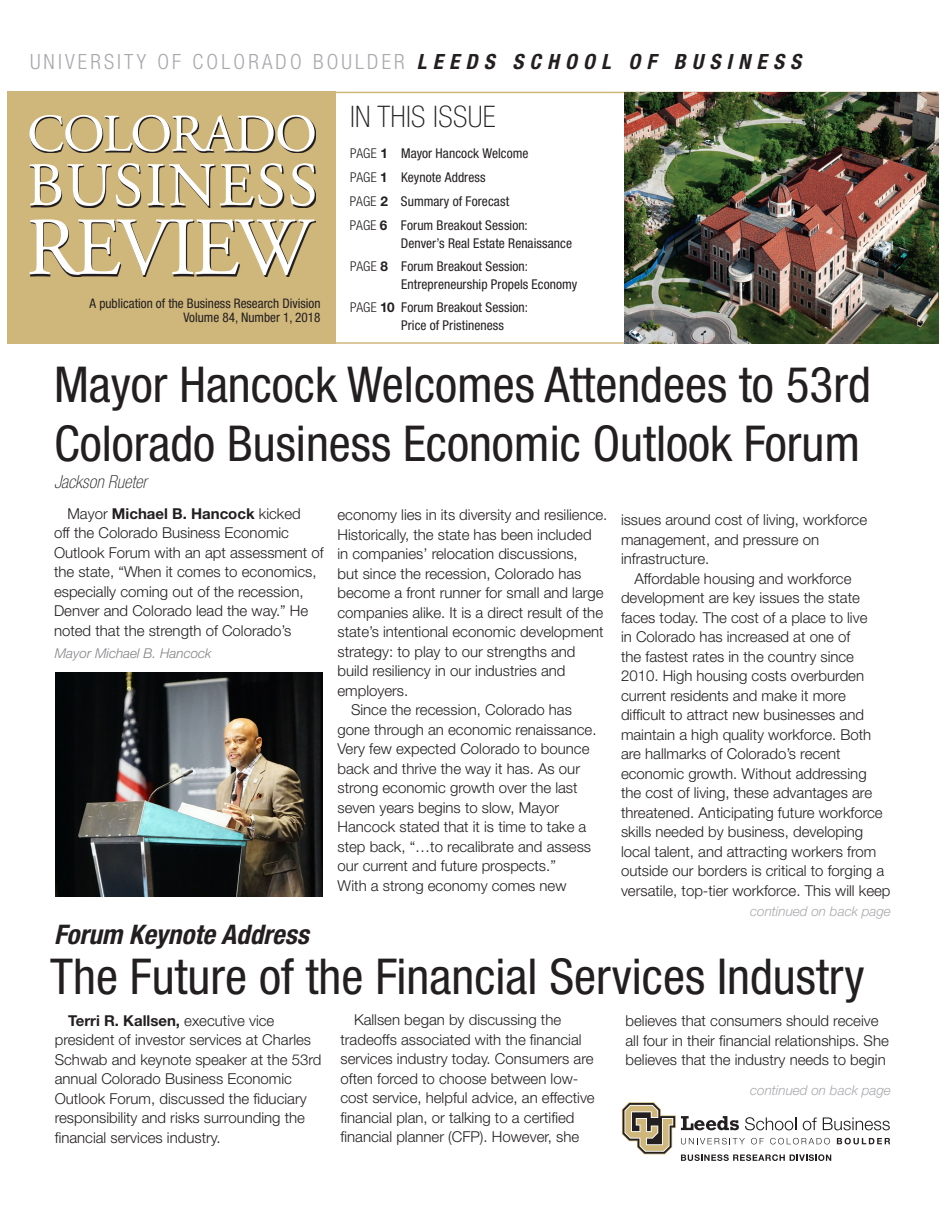
<style>
.page{position:relative;width:945px;height:1215px;background:#fff}
.page>*{position:absolute;margin:0;border:0;box-sizing:border-box;transform-origin:0 0}
.t1{font:condensed 49.5px "Helvetica Neue LT Std";color:#231f20}
.Table_Heads{font:100 condensed 29.7px "Helvetica Neue LT Std";letter-spacing:.01em;color:#231f20}
.t2{font:italic 700 condensed 27px "Helvetica Neue LT Std";color:#231f20}
.t3{font:300 condensed 21px "Helvetica Neue LT Std";letter-spacing:.15em;color:#a8a9ad}
.t4{font:italic 100 condensed 18px "Helvetica Neue LT Std";color:#231f20}
.Paragraph_Style_1{font:300 15px/19.5px "Helvetica Neue LT Std";color:#231f20}
.Table_Heads-2{font:condensed 13.5px/18px "Helvetica Neue LT Std";letter-spacing:.005em;color:#231f20}
.t5{font:italic 300 13.5px "Helvetica Neue LT Std";color:#a8a9ad}
.t6{font:italic 300 13.5px "Helvetica Neue LT Std";color:#808285}
.t7{font:condensed 13.2px "Helvetica Neue LT Std";color:#231f20}
.s1{font-weight:700;font-style:italic;color:#231f20}
.s2{font-weight:300}
.s3{font-weight:700;font-stretch:normal}
.s4{font-weight:700}
</style>
<div class="page">
<div style="left:8px;top:91px;width:328px;height:253px;background:#cfb77b"></div>
<svg style="left:40px;top:127px;width:276px;height:26px"></svg>
<svg style="left:29px;top:115px;width:286px;height:36px"></svg>
<svg style="left:31px;top:167px;width:285px;height:40px"></svg>
<svg style="left:29px;top:163px;width:286px;height:43px"></svg>
<svg style="left:31px;top:221px;width:285px;height:56px"></svg>
<svg style="left:29px;top:219px;width:286px;height:56px"></svg>
<hr style="left:322px;top:92px;width:617px;height:1px;background:#cfb77b">
<hr style="left:309px;top:342px;width:630px;height:2px;background:#cfb77b">
<img style="left:624px;top:92px;width:315px;height:252px">
<svg style="left:622px;top:1102px;width:268px;height:59px"></svg>
<img style="left:55px;top:673px;width:267px;height:223px">
<p class="t3" style="left:30px;top:50px;width:773px">UNIVERSITY OF COLORADO BOULDER <span class="s1">LEEDS SCHOOL OF BUSINESS</span></p>
<p class="t7" style="left:90px;top:295px;width:232px">A publication of the Business Research Division</p>
<p class="t7" style="left:183px;top:310px;width:139px">Volume 84, Number 1, 2018</p>
<p class="Table_Heads" style="left:350px;top:100px;width:147px">IN THIS ISSUE</p>
<p class="Table_Heads-2" style="left:350px;top:145px;width:180px"><span class="s2">PAGE</span> <span class="s3">1</span> Mayor Hancock Welcome</p>
<p class="Table_Heads-2" style="left:350px;top:168px;width:137px"><span class="s2">PAGE</span> <span class="s3">1</span> Keynote Address</p>
<p class="Table_Heads-2" style="left:350px;top:192px;width:161px"><span class="s2">PAGE</span> <span class="s3">2</span> Summary of Forecast</p>
<p class="Table_Heads-2" style="left:401px;top:216px;width:173px;text-indent:-51px"><span class="s2">PAGE</span> <span class="s3">6</span> Forum Breakout Session:<br>Denver’s Real Estate Renaissance</p>
<p class="Table_Heads-2" style="left:401px;top:257px;width:178px;text-indent:-51px"><span class="s2">PAGE</span> <span class="s3">8</span> Forum Breakout Session:<br>Entrepreneurship Propels Economy</p>
<p class="Table_Heads-2" style="left:401px;top:298px;width:128px;text-indent:-51px"><span class="s2">PAGE</span> <span class="s3">10</span> Forum Breakout Session:<br>Price of Pristineness</p>
<p class="t1" style="left:54px;top:356px;width:818px">Mayor Hancock Welcomes Attendees to 53rd</p>
<p class="t1" style="left:54px;top:415px;width:808px">Colorado Business Economic Outlook Forum</p>
<p class="t4" style="left:54px;top:472px;width:94px">Jackson Rueter</p>
<p class="Paragraph_Style_1" style="left:54px;top:504px;width:271px;text-indent:14px">Mayor <span class="s4">Michael B. Hancock</span> kicked<br>off the Colorado Business Economic Outlook Forum with an apt assessment of the state, “When it comes to economics, especially coming out of the recession, Denver and Colorado lead the way.” He noted that the strength of Colorado’s</p>
<p class="t6" style="left:55px;top:645px;width:158px">Mayor Michael B. Hancock</p>
<p class="Paragraph_Style_1" style="left:338px;top:505px;width:271px">economy lies in its diversity and resilience.<br>Historically, the state has been included<br>in companies’ relocation discussions,<br>but since the recession, Colorado has become a front runner for small and large companies alike. It is a direct result of the state’s intentional economic development strategy: to play to our strengths and build resiliency in our industries and employers.</p>
<p class="Paragraph_Style_1" style="left:338px;top:700px;width:261px;text-indent:14px">Since the recession, Colorado has gone through an economic renaissance.<br>Very few expected Colorado to bounce back and thrive the way it has. As our strong economic growth over the last seven years begins to slow, Mayor Hancock stated that it is time to take a step back, “…to recalibrate and assess our current and future prospects.”<br>With a strong economy comes new</p>
<p class="Paragraph_Style_1" style="left:621px;top:510px;width:248px">issues around cost of living, workforce management, and pressure on infrastructure.</p>
<p class="Paragraph_Style_1" style="left:621px;top:568px;width:271px;text-indent:14px">Affordable housing and workforce development are key issues the state faces today. The cost of a place to live<br>in Colorado has increased at one of<br>the fastest rates in the country since 2010. High housing costs overburden current residents and make it more difficult to attract new businesses and maintain a high quality workforce. Both are hallmarks of Colorado’s recent economic growth. Without addressing the cost of living, these advantages are threatened. Anticipating future workforce skills needed by business, developing local talent, and attracting workers from outside our borders is critical to forging a versatile, top-tier workforce. This will keep</p>
<p class="t5" style="left:750px;top:903px;width:142px">continued on back page</p>
<p class="t2" style="left:54px;top:918px;width:256px">Forum Keynote Address</p>
<p class="t1" style="left:50px;top:948px;width:816px">The Future of the Financial Services Industry</p>
<p class="Paragraph_Style_1" style="left:55px;top:1010px;width:268px;text-indent:14px"><span class="s4">Terri R. Kallsen,</span> executive vice president of investor services at Charles Schwab and keynote speaker at the 53rd annual Colorado Business Economic Outlook Forum, discussed the fiduciary responsibility and risks surrounding the financial services industry.</p>
<p class="Paragraph_Style_1" style="left:340px;top:1010px;width:256px;text-indent:14px">Kallsen began by discussing the tradeoffs associated with the financial services industry today. Consumers are often forced to choose between low&shy;cost service, helpful advice, an effective financial plan, or talking to a certified financial planner (CFP). However, she</p>
<p class="Paragraph_Style_1" style="left:626px;top:1011px;width:265px">believes that consumers should receive all four in their financial relationships. She believes that the industry needs to begin</p>
<p class="t5" style="left:750px;top:1082px;width:142px">continued on back page</p>
</div>
